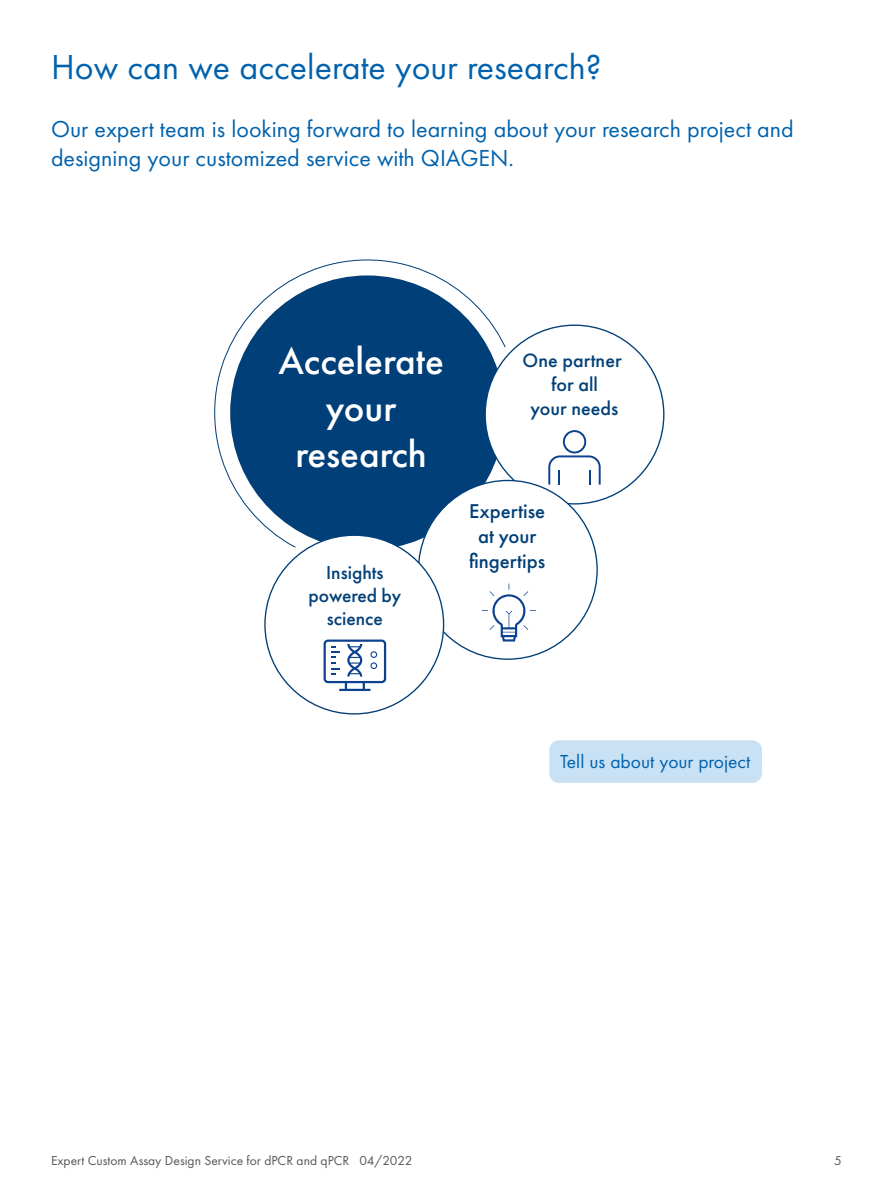
<style>
.page{position:relative;width:893px;height:1191px;background:#fff}
.page>*{position:absolute;margin:0;border:0;box-sizing:border-box;transform-origin:0 0}
.t1{font:500 39px/46.8px "Futura PT";color:#fff;text-align:center}
.t2{font:36px "Futura PT";color:#0062ad}
.t3{font:24px/29.2px "Futura PT";color:#0062ad}
.t4{font:500 20.7px/24.9px "Futura PT";color:#003f77;text-align:center}
.t5{font:500 20.1px/24px "Futura PT";color:#003f77;text-align:center}
.t6{font:500 19.5px/23.4px "Futura PT";color:#003f77;text-align:center}
.t7{font:19.5px "Futura PT";color:#0062ad}
.t8{font:13.5px "Futura PT";color:#555756}
</style>
<div class="page">
<div style="left:230px;top:275px;width:274px;height:275px;background:#003f77;border-radius:50%"></div>
<div style="left:485px;top:325px;width:179px;height:179px;background:#fff;border-radius:50%"></div>
<svg style="left:548px;top:430px;width:53px;height:54px"></svg>
<div style="left:418px;top:480px;width:179px;height:179px;background:#fff;border-radius:50%"></div>
<svg style="left:264px;top:527px;width:187px;height:188px"></svg>
<svg style="left:482px;top:583px;width:54px;height:58px"></svg>
<div style="left:549px;top:740px;width:213px;height:43px;background:#c8e1f4;border-radius:10px"></div>
<h2 class="t2" style="left:51px;top:45px;width:552px">How can we accelerate your research?</h2>
<p class="t3" style="left:51px;top:114px;width:744px">Our expert team is looking forward to learning about your research project and designing your customized service with QIAGEN.</p>
<h1 class="t1" style="left:278px;top:337px;width:167px">Accelerate your research</h1>
<p class="t5" style="left:523px;top:349px;width:101px">One partner for all<br>your needs</p>
<p class="t4" style="left:469px;top:498px;width:78px">Expertise at your fingertips</p>
<p class="t6" style="left:308px;top:560px;width:94px">Insights powered by science</p>
<p class="t7" style="left:560px;top:749px;width:192px">Tell us about your project</p>
<p class="t8" style="left:51px;top:1152px;width:363px">Expert Custom Assay Design Service for dPCR and qPCR 04/2022</p>
<p class="t8" style="left:834px;top:1152px;width:9px">5</p>
</div>
